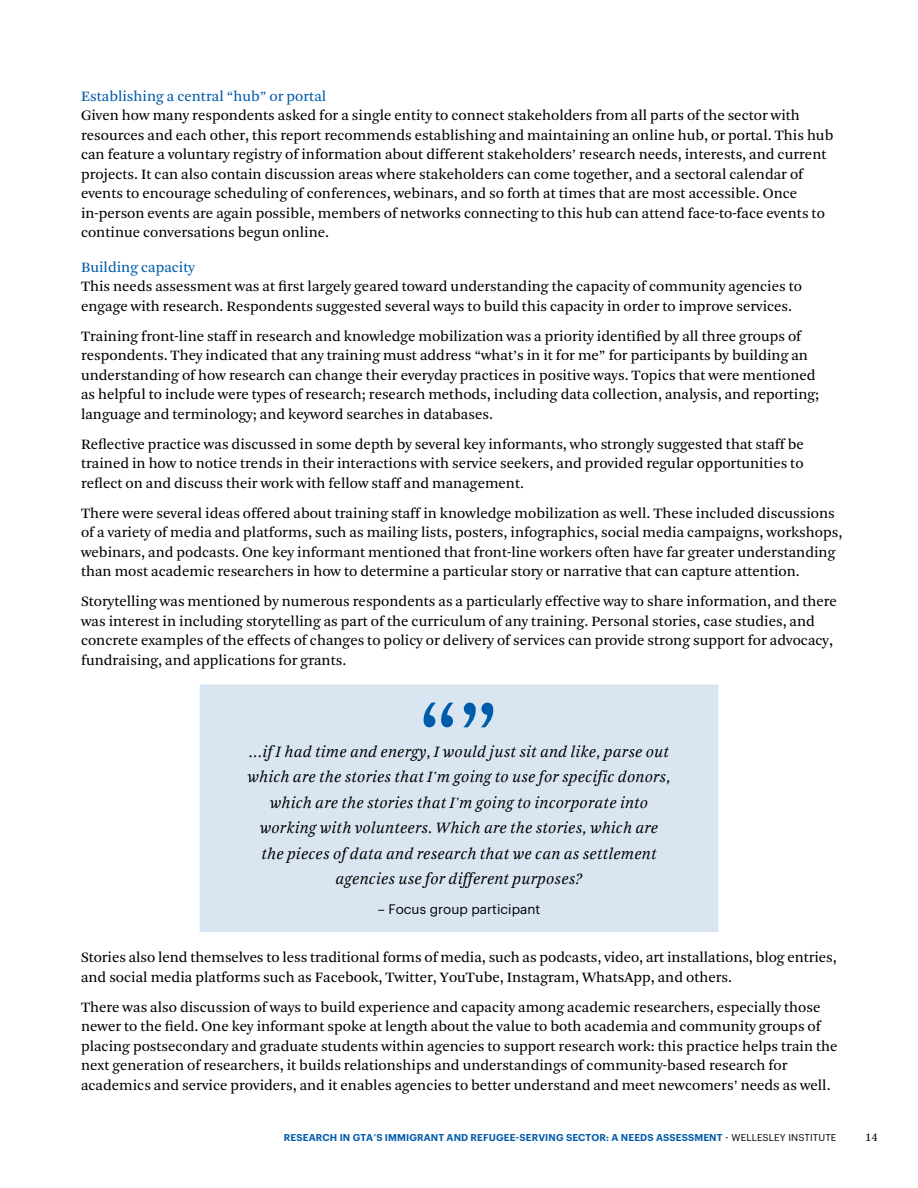
<style>
.page{position:relative;width:918px;height:1188px;background:#fff}
.page>*{position:absolute;margin:0;border:0;box-sizing:border-box;transform-origin:0 0}
.t1{font:italic 16.5px/25.5px "Arnhem";letter-spacing:.01em;color:#000;text-align:center}
.t2{font:15px/19.5px "Arnhem Blond";color:#000}
.t3{font:15px "Arnhem Blond";color:#005baa}
.t4{font:13.5px "Graphik";color:#000}
.t5{font:12px "Arnhem Blond";color:#000}
.t6{font:600 9.75px "Graphik";letter-spacing:.01em;color:#005baa}
.s1{font-weight:400;color:#000}
</style>
<div class="page">
<div style="left:200px;top:684px;width:518px;height:248px;background:#d9e6f2"></div>
<svg style="left:424px;top:703px;width:30px;height:24px"></svg>
<svg style="left:463px;top:703px;width:30px;height:24px"></svg>
<p class="t3" style="left:81px;top:88px;width:247px">Establishing a central “hub” or portal</p>
<p class="t2" style="left:81px;top:106px;width:754px">Given how many respondents asked for a single entity to connect stakeholders from all parts of the sector with resources and each other, this report recommends establishing and maintaining an online hub, or portal. This hub can feature a voluntary registry of information about different stakeholders’ research needs, interests, and current projects. It can also contain discussion areas where stakeholders can come together, and a sectoral calendar of events to encourage scheduling of conferences, webinars, and so forth at times that are most accessible. Once in-person events are again possible, members of networks connecting to this hub can attend face-to-face events to continue conversations begun online.</p>
<p class="t3" style="left:81px;top:259px;width:115px">Building capacity</p>
<p class="t2" style="left:81px;top:277px;width:723px">This needs assessment was at first largely geared toward understanding the capacity of community agencies to engage with research. Respondents suggested several ways to build this capacity in order to improve services.</p>
<p class="t2" style="left:81px;top:327px;width:740px">Training front-line staff in research and knowledge mobilization was a priority identified by all three groups of respondents. They indicated that any training must address “what’s in it for me” for participants by building an understanding of how research can change their everyday practices in positive ways. Topics that were mentioned as helpful to include were types of research; research methods, including data collection, analysis, and reporting; language and terminology; and keyword searches in databases.</p>
<p class="t2" style="left:81px;top:435px;width:725px;text-align:justify">Reflective practice was discussed in some depth by several key informants, who strongly suggested that staff be trained in how to notice trends in their interactions with service seekers, and provided regular opportunities to reflect on and discuss their work with fellow staff and management.</p>
<p class="t2" style="left:81px;top:504px;width:763px">There were several ideas offered about training staff in knowledge mobilization as well. These included discussions of a variety of media and platforms, such as mailing lists, posters, infographics, social media campaigns, workshops, webinars, and podcasts. One key informant mentioned that front-line workers often have far greater understanding than most academic researchers in how to determine a particular story or narrative that can capture attention.</p>
<p class="t2" style="left:81px;top:592px;width:757px">Storytelling was mentioned by numerous respondents as a particularly effective way to share information, and there was interest in including storytelling as part of the curriculum of any training. Personal stories, case studies, and concrete examples of the effects of changes to policy or delivery of services can provide strong support for advocacy, fundraising, and applications for grants.</p>
<p class="t1" style="left:248px;top:739px;width:425px">…if I had time and energy, I would just sit and like, parse out which are the stories that I'm going to use for specific donors, which are the stories that I'm going to incorporate into working with volunteers. Which are the stories, which are the pieces of data and research that we can as settlement agencies use for different purposes?</p>
<p class="t4" style="left:378px;top:899px;width:164px">– Focus group participant</p>
<p class="t2" style="left:81px;top:948px;width:757px">Stories also lend themselves to less traditional forms of media, such as podcasts, video, art installations, blog entries, and social media platforms such as Facebook, Twitter, YouTube, Instagram, WhatsApp, and others.</p>
<p class="t2" style="left:81px;top:998px;width:758px">There was also discussion of ways to build experience and capacity among academic researchers, especially those newer to the field. One key informant spoke at length about the value to both academia and community groups of placing postsecondary and graduate students within agencies to support research work: this practice helps train the next generation of researchers, it builds relationships and understandings of community-based research for academics and service providers, and it enables agencies to better understand and meet newcomers’ needs as well.</p>
<p class="t6" style="left:284px;top:1130px;width:554px">RESEARCH IN GTA’S IMMIGRANT AND REFUGEE-SERVING SECTOR: A NEEDS ASSESSMENT <span class="s1">- WELLESLEY INSTITUTE</span></p>
<p class="t5" style="left:865px;top:1130px;width:14px">14</p>
</div>
